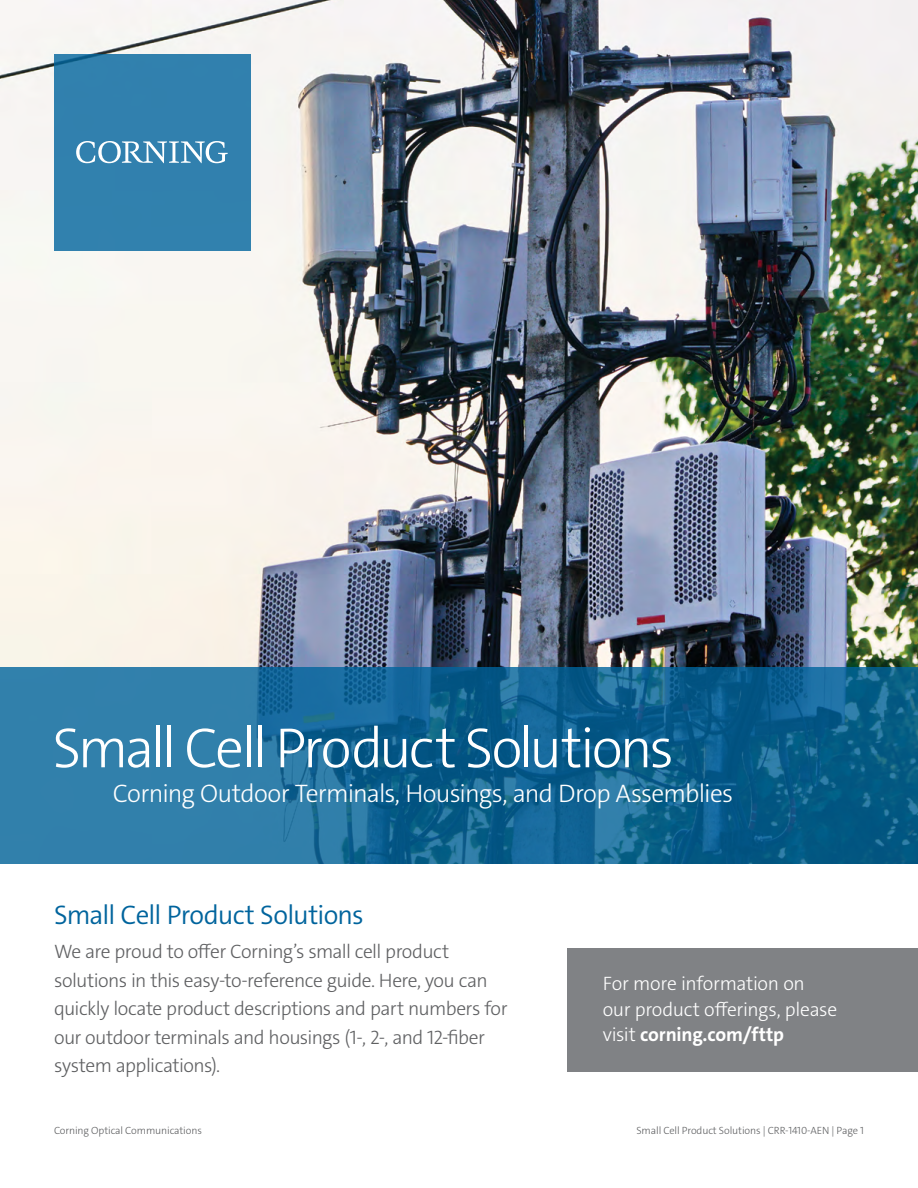
<style>
.page{position:relative;width:918px;height:1188px;background:#fff}
.page>*{position:absolute;margin:0;border:0;box-sizing:border-box;transform-origin:0 0}
.t1{font:300 57px "The Sans C4 s";letter-spacing:-.05em;color:#fff}
.t2{font:300 27px "The Sans C4 s";letter-spacing:-.03em;color:#00649d}
.t3{font:300 25.5px "The Sans C4 s";letter-spacing:-.03em;color:#fff}
.t4{font:300 19.5px/28.5px "The Sans C4 s";letter-spacing:-.03em;color:#5f6062}
.t5{font:300 19.5px/25.5px "The Sans C4 s";letter-spacing:-.015em;color:#fff}
.t6{font:300 10.5px "The Sans C4 s";letter-spacing:-.01em;color:#5f6062}
.s1{font-weight:700}
</style>
<div class="page">
<img style="left:0;top:0;width:918px;height:668px">
<div style="left:54px;top:54px;width:196px;height:196px;background:#3180ae"></div>
<svg style="left:76px;top:141px;width:152px;height:22px"></svg>
<svg style="left:0;top:668px;width:918px;height:196px;background:#186a97"></svg>
<div style="left:568px;top:948px;width:350px;height:124px;background:#808285"></div>
<h1 class="t1" style="left:52px;top:711px;width:623px">Small Cell Product Solutions</h1>
<h3 class="t3" style="left:113px;top:777px;width:622px">Corning Outdoor Terminals, Housings, and Drop Assemblies</h3>
<h2 class="t2" style="left:54px;top:898px;width:311px">Small Cell Product Solutions</h2>
<p class="t4" style="left:54px;top:937px;width:455px">We are proud to offer Corning’s small cell product solutions in this easy-to-reference guide. Here, you can quickly locate product descriptions and part numbers for our outdoor terminals and housings (1-, 2-, and 12-fiber system applications).</p>
<p class="t5" style="left:603px;top:971px;width:236px">For more information on our product offerings, please visit <span class="s1">corning.com/fttp</span></p>
<p class="t6" style="left:54px;top:1124px;width:149px">Corning Optical Communications</p>
<p class="t6" style="left:636px;top:1124px;width:229px">Small Cell Product Solutions | CRR-1410-AEN | Page 1</p>
</div>
